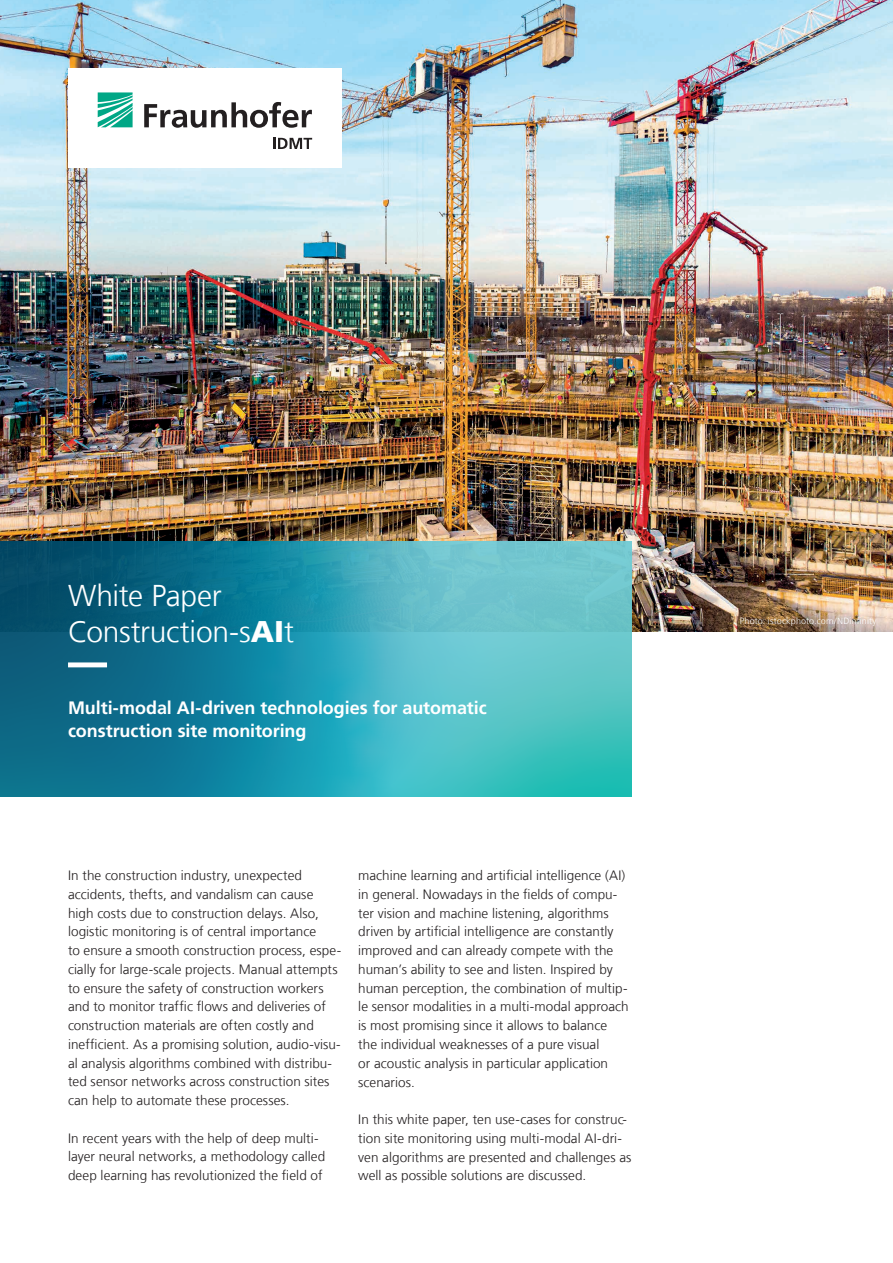
<style>
.page{position:relative;width:893px;height:1263px;background:#fff}
.page>*{position:absolute;margin:0;border:0;box-sizing:border-box;transform-origin:0 0}
.t1{font:300 30px/36px "Frutiger LT Com";letter-spacing:-.01em;color:#fff}
.t2{font:700 18px/23.4px "Frutiger LT Com";letter-spacing:-.005em;color:#fff}
.t3{font:300 13.5px/18.8px "Frutiger LT Com";letter-spacing:.005em;color:#231f20}
.t4{font:300 9px "Frutiger LT Com";letter-spacing:.015em;color:#fff}
.s1{font-weight:900}
</style>
<div class="page">
<img style="left:0;top:0;width:893px;height:631px">
<div style="left:68px;top:68px;width:273px;height:99px;background:#fff"></div>
<svg style="left:98px;top:92px;width:35px;height:35px"></svg>
<svg style="left:144px;top:102px;width:168px;height:26px"></svg>
<svg style="left:273px;top:138px;width:39px;height:11px"></svg>
<svg style="left:0;top:541px;width:631px;height:256px;background:#2f97aa"></svg>
<svg style="left:68px;top:662px;width:521px;height:5px;background:#46a8bb"></svg>
<h1 class="t1" style="left:68px;top:578px;width:228px">White Paper<br>Construction-s<span class="s1">AI</span>t</h1>
<h2 class="t2" style="left:68px;top:696px;width:420px">Multi-modal AI-driven technologies for automatic construction site monitoring</h2>
<p class="t3" style="left:68px;top:866px;width:275px">In the construction industry, unexpected accidents, thefts, and vandalism can cause high costs due to construction delays. Also, logistic monitoring is of central importance<br>to ensure a smooth construction process, espe&shy;cially for large-scale projects. Manual attempts to ensure the safety of construction workers and to monitor traffic flows and deliveries of construction materials are often costly and inefficient. As a promising solution, audio-visu&shy;al analysis algorithms combined with distribu&shy;ted sensor networks across construction sites can help to automate these processes.</p>
<p class="t3" style="left:68px;top:1129px;width:259px">In recent years with the help of deep multi&shy;layer neural networks, a methodology called deep learning has revolutionized the field of</p>
<p class="t3" style="left:358px;top:866px;width:272px">machine learning and artificial intelligence (AI) in general. Nowadays in the fields of compu&shy;ter vision and machine listening, algorithms driven by artificial intelligence are constantly improved and can already compete with the human’s ability to see and listen. Inspired by human perception, the combination of multip&shy;le sensor modalities in a multi-modal approach is most promising since it allows to balance the individual weaknesses of a pure visual<br>or acoustic analysis in particular application scenarios.</p>
<p class="t3" style="left:358px;top:1110px;width:275px">In this white paper, ten use-cases for construc&shy;tion site monitoring using multi-modal AI-dri&shy;ven algorithms are presented and challenges as well as possible solutions are discussed.</p>
<p class="t4" style="left:740px;top:616px;width:138px">Photo: istockphoto.com/NDinfinity</p>
</div>
